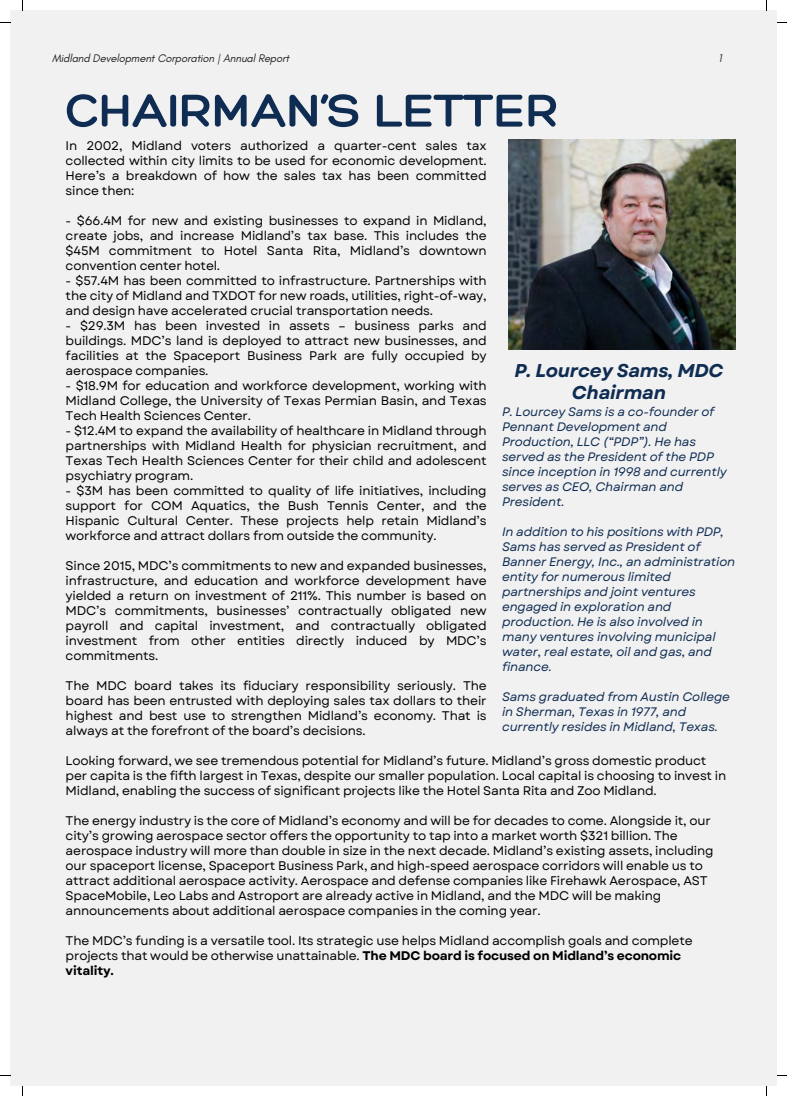
<style>
.page{position:relative;width:787px;height:1096px;background:#fff}
.page>*{position:absolute;margin:0;border:0;box-sizing:border-box;transform-origin:0 0}
.t1{font:300 50px "Hero";color:#0f2c52}
.t2{font:italic 700 18.5px/22.5px "Garet";letter-spacing:-.015em;color:#0f2c52;text-align:center}
.t3{font:12.5px/15px "Garet";letter-spacing:-.015em;color:#000;text-align:justify}
.t4{font:italic 12.25px/15px "Garet";letter-spacing:-.015em;color:#0f2c52}
.t5{font:italic 11.25px "Glacial Indifference";letter-spacing:-.015em;color:#222}
.s1{font-weight:700}
</style>
<div class="page">
<div style="left:10px;top:10px;width:767px;height:1076px;background:#f1f1f1"></div>
<img style="left:509px;top:139px;width:226px;height:210px">
<p class="t5" style="left:52px;top:51px;width:239px">Midland Development Corporation | Annual Report</p>
<p class="t5" style="left:718px;top:51px;width:5px">1</p>
<p class="t1" style="left:66px;top:79px;width:494px">CHAIRMAN’S LETTER</p>
<p class="t3" style="left:66px;top:138px;width:423px">In 2002, Midland voters authorized a quarter-cent sales tax collected within city limits to be used for economic development.<br>Here’s a breakdown of how the sales tax has been committed since then:</p>
<p class="t3" style="left:66px;top:213px;width:423px">- $66.4M for new and existing businesses to expand in Midland, create jobs, and increase Midland’s tax base. This includes the $45M commitment to Hotel Santa Rita, Midland’s downtown convention center hotel.</p>
<p class="t3" style="left:66px;top:273px;width:423px">- $57.4M has been committed to infrastructure. Partnerships with the city of Midland and TXDOT for new roads, utilities, right-of-way, and design have accelerated crucial transportation needs.</p>
<p class="t3" style="left:66px;top:318px;width:423px">- $29.3M has been invested in assets – business parks and buildings. MDC’s land is deployed to attract new businesses, and facilities at the Spaceport Business Park are fully occupied by aerospace companies.</p>
<p class="t3" style="left:66px;top:378px;width:423px">- $18.9M for education and workforce development, working with Midland College, the University of Texas Permian Basin, and Texas Tech Health Sciences Center.</p>
<p class="t3" style="left:66px;top:423px;width:423px">- $12.4M to expand the availability of healthcare in Midland through partnerships with Midland Health for physician recruitment, and Texas Tech Health Sciences Center for their child and adolescent psychiatry program.</p>
<p class="t3" style="left:66px;top:483px;width:423px">- $3M has been committed to quality of life initiatives, including support for COM Aquatics, the Bush Tennis Center, and the Hispanic Cultural Center. These projects help retain Midland’s workforce and attract dollars from outside the community.</p>
<p class="t3" style="left:66px;top:558px;width:423px">Since 2015, MDC’s commitments to new and expanded businesses, infrastructure, and education and workforce development have yielded a return on investment of 211%. This number is based on MDC’s commitments, businesses’ contractually obligated new payroll and capital investment, and contractually obligated investment from other entities directly induced by MDC’s commitments.</p>
<p class="t3" style="left:66px;top:678px;width:423px">The MDC board takes its fiduciary responsibility seriously. The board has been entrusted with deploying sales tax dollars to their highest and best use to strengthen Midland’s economy. That is always at the forefront of the board’s decisions.</p>
<p class="t2" style="left:514px;top:359px;width:211px">P. Lourcey Sams, MDC<br>Chairman</p>
<h1 class="t4" style="left:502px;top:404px;width:226px">P. Lourcey Sams is a co-founder of<br>Pennant Development and<br>Production, LLC (“PDP”). He has served as the President of the PDP since inception in 1998 and currently serves as CEO, Chairman and<br>President.</h1>
<p class="t4" style="left:502px;top:524px;width:235px">In addition to his positions with PDP,<br>Sams has served as President of<br>Banner Energy, Inc., an administration entity for numerous limited partnerships and joint ventures engaged in exploration and production. He is also involved in many ventures involving municipal water, real estate, oil and gas, and finance.</p>
<p class="t4" style="left:502px;top:689px;width:229px">Sams graduated from Austin College in Sherman, Texas in 1977, and currently resides in Midland, Texas.</p>
<p class="t3" style="left:66px;top:752px;width:662px;text-align:left">Looking forward, we see tremendous potential for Midland’s future. Midland’s gross domestic product per capita is the fifth largest in Texas, despite our smaller population. Local capital is choosing to invest in<br>Midland, enabling the success of significant projects like the Hotel Santa Rita and Zoo Midland.</p>
<p class="t3" style="left:66px;top:812px;width:649px;text-align:left">The energy industry is the core of Midland’s economy and will be for decades to come. Alongside it, our city’s growing aerospace sector offers the opportunity to tap into a market worth $321 billion. The aerospace industry will more than double in size in the next decade. Midland’s existing assets, including our spaceport license, Spaceport Business Park, and high-speed aerospace corridors will enable us to attract additional aerospace activity. Aerospace and defense companies like Firehawk Aerospace, AST SpaceMobile, Leo Labs and Astroport are already active in Midland, and the MDC will be making announcements about additional aerospace companies in the coming year.</p>
<p class="t3" style="left:66px;top:932px;width:628px;text-align:left">The MDC’s funding is a versatile tool. Its strategic use helps Midland accomplish goals and complete projects that would be otherwise unattainable. <span class="s1">The MDC board is focused on Midland’s economic vitality.</span></p>
</div>
